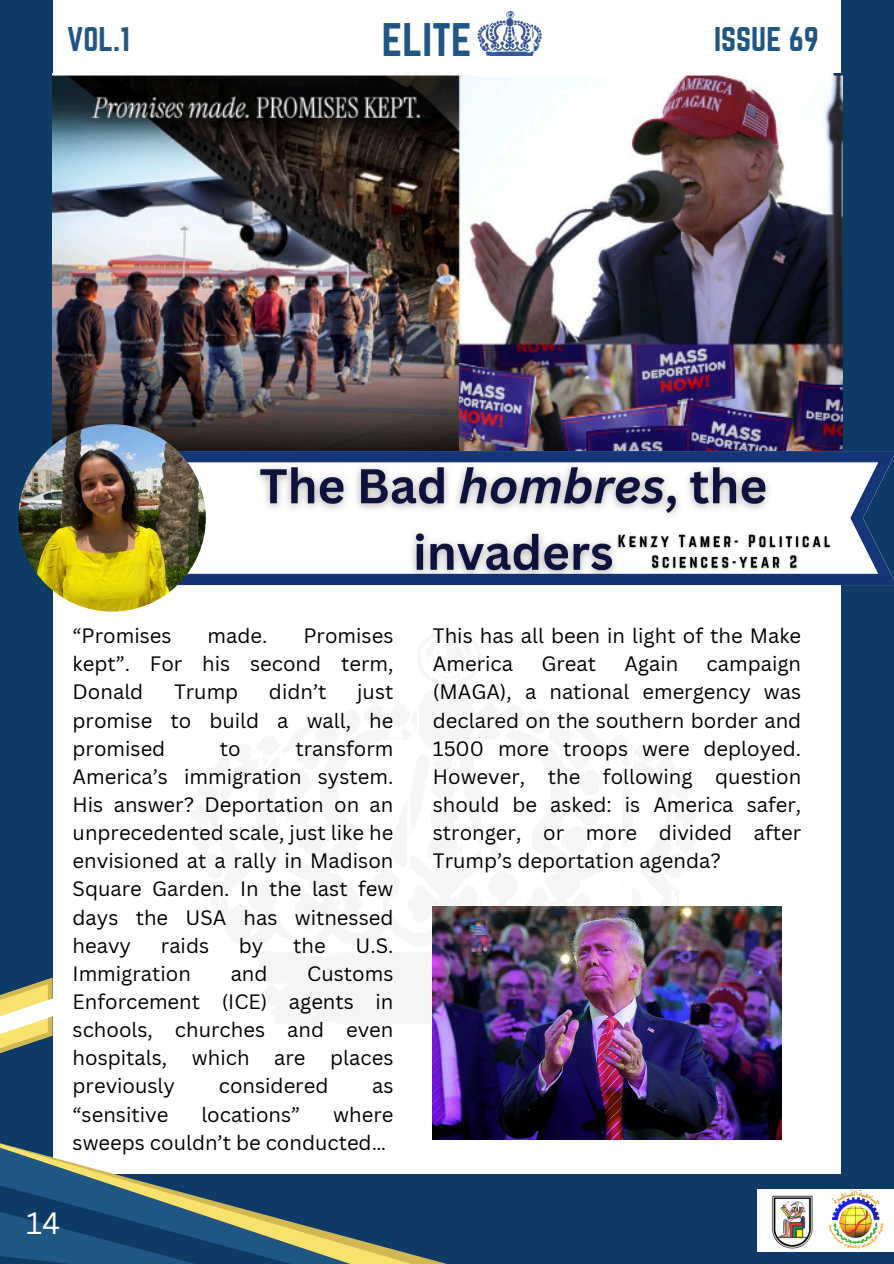
<style>
.page{position:relative;width:894px;height:1264px;background:#fff}
.page>*{position:absolute;margin:0;border:0;box-sizing:border-box;transform-origin:0 0}
.t1{font:41.1px "Norwester";color:#1f5684}
.t2{font:30px "Norwester";color:#1f5684}
.t3{font:30px "Canva Sans";color:#fff}
.t4{font:20.25px/28.2px "Canva Sans";color:#000;text-align:justify}
</style>
<div class="page">
<div style="left:48px;top:1174px;width:804px;height:89px;background:#0d3b66"></div>
<div style="left:841px;top:0;width:52px;height:1263px;background:#0d3b66"></div>
<div style="left:0;top:0;width:52px;height:1263px;background:#0d3b66"></div>
<svg style="left:0;top:1134px;width:584px;height:42px"></svg>
<svg style="left:0;top:1176px;width:443px;height:87px"></svg>
<img style="left:52px;top:73px;width:790px;height:378px">
<svg style="left:178px;top:451px;width:715px;height:134px"></svg>
<img style="left:18px;top:424px;width:188px;height:187px;border-radius:50%">
<img style="left:477px;top:12px;width:65px;height:44px">
<div style="left:756px;top:1189px;width:137px;height:63px;background:#fff"></div>
<img style="left:828px;top:1189px;width:56px;height:59px">
<img style="left:771px;top:1195px;width:41px;height:53px">
<svg style="left:0;top:977px;width:53px;height:77px"></svg>
<img style="left:433px;top:906px;width:348px;height:233px">
<img style="left:247px;top:452px;width:531px;height:133px">
<img style="left:612px;top:529px;width:224px;height:44px">
<h3 class="t2" style="left:67px;top:21px;width:64px">VOL.1</h3>
<h3 class="t1" style="left:381px;top:15px;width:91px">ELITE</h3>
<p class="t2" style="left:714px;top:21px;width:106px">ISSUE 69</p>
<p class="t4" style="left:73px;top:621px;width:100px">“Promises</p>
<p class="t4" style="left:207px;top:621px;width:61px">made.</p>
<p class="t4" style="left:73px;top:621px;width:322px;text-indent:231px">Promises kept”. For his second term, Donald</p>
<p class="t4" style="left:73px;top:677px;width:322px;text-indent:284px">just promise to build a wall, he promised</p>
<p class="t4" style="left:174px;top:677px;width:66px">Trump</p>
<p class="t4" style="left:269px;top:677px;width:59px">didn’t</p>
<p class="t4" style="left:73px;top:733px;width:322px;text-indent:223px">transform America’s immigration system.<br>His answer? Deportation on an unprecedented scale, just like he envisioned at a rally in Madison Square Garden. In the last few days the USA has witnessed heavy</p>
<p class="t4" style="left:220px;top:733px;width:22px">to</p>
<p class="t4" style="left:161px;top:930px;width:50px">raids</p>
<p class="t4" style="left:239px;top:930px;width:26px">by</p>
<p class="t4" style="left:293px;top:930px;width:34px">the</p>
<p class="t4" style="left:355px;top:930px;width:39px">U.S.</p>
<p class="t4" style="left:73px;top:958px;width:120px">Immigration</p>
<p class="t4" style="left:231px;top:958px;width:38px">and</p>
<p class="t4" style="left:73px;top:958px;width:322px;text-indent:234px">Customs Enforcement (ICE) agents in schools, churches and even hospitals, which are places previously</p>
<p class="t4" style="left:219px;top:1071px;width:111px">considered</p>
<p class="t4" style="left:372px;top:1071px;width:23px">as</p>
<p class="t4" style="left:73px;top:1099px;width:322px;text-indent:260px">where sweeps couldn’t be conducted…</p>
<p class="t4" style="left:73px;top:1099px;width:97px">“sensitive</p>
<p class="t4" style="left:201px;top:1099px;width:100px">locations”</p>
<h2 class="t3" style="left:26px;top:1201px;width:36px">14</h2>
<h5 class="t4" style="left:433px;top:621px;width:370px">This has all been in light of the Make<br>America</h5>
<h5 class="t4" style="left:433px;top:649px;width:370px;text-indent:274px">campaign (MAGA), a national emergency was declared on the southern border and 1500 more troops were deployed.<br>However, the following question should be asked: is America safer, stronger, or more divided after Trump’s deportation agenda?</h5>
<h5 class="t4" style="left:541px;top:649px;width:56px">Great</h5>
<h5 class="t4" style="left:624px;top:649px;width:55px">Again</h5>
</div>
